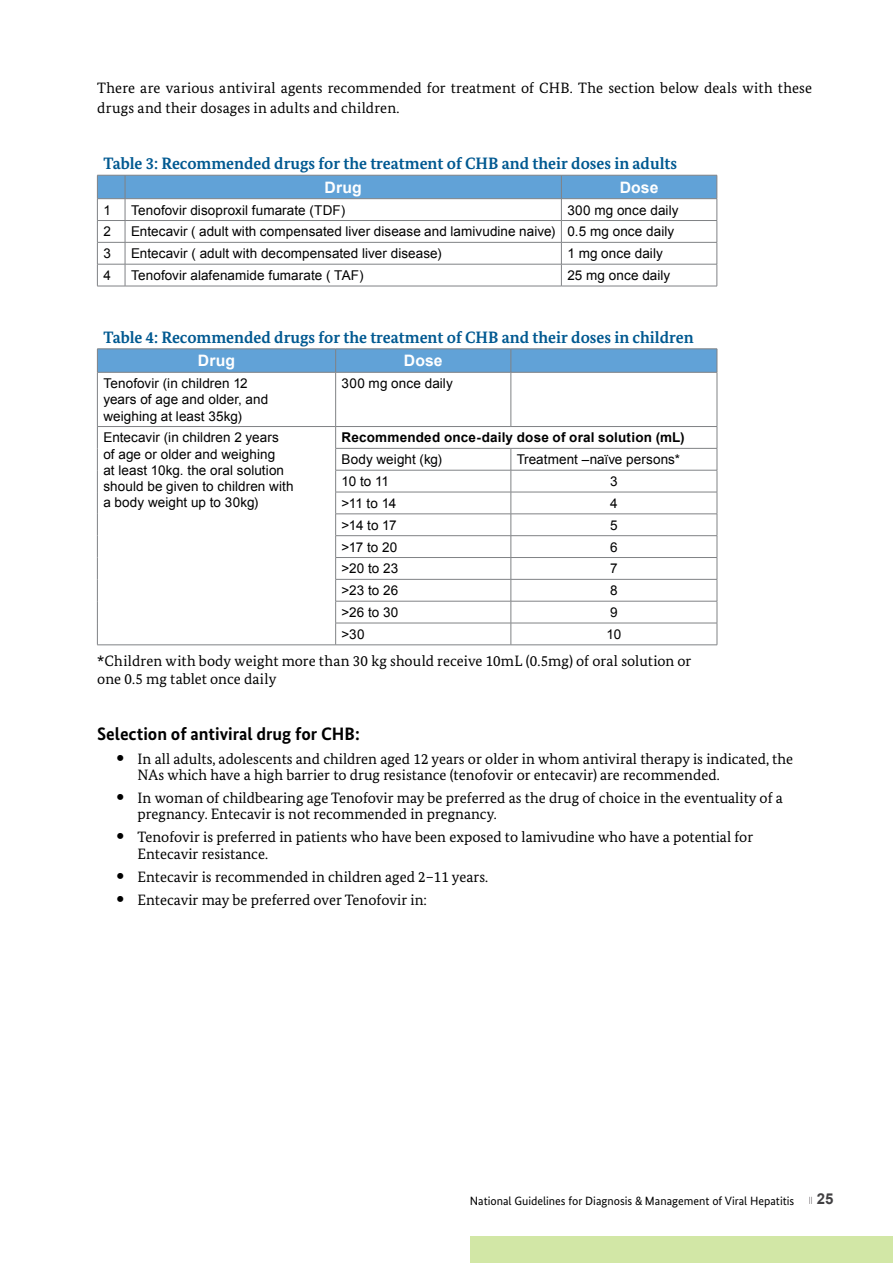
<style>
.page{position:relative;width:893px;height:1263px;background:#fff}
.page>*{position:absolute;margin:0;border:0;box-sizing:border-box;transform-origin:0 0}
.t1{font:700 18px "Bundes Sans";color:#000}
.t2{font:700 16.5px "Bundes Serif";color:#005991}
.t3{font:700 15.75px "Arial";letter-spacing:.005em;color:#fff}
.t4{font:15px/16.5px "Bundes Serif";color:#000}
.t5{font:700 15px "Arial";color:#414042}
.t6{font:13.5px/16.2px "Arial";letter-spacing:.005em;color:#000}
.t7{font:700 13.5px "Arial";letter-spacing:.015em;color:#000}
.t8{font:12px "Bundes Sans";color:#000}
.s1{font-family:"Univers 65";font-weight:700;font-size:16.5px}
</style>
<div class="page">
<div style="left:471px;top:1236px;width:422px;height:27px;background:#d2e7a6"></div>
<svg style="left:809px;top:1197px;width:3px;height:7px"></svg>
<svg style="left:97px;top:175px;width:621px;height:112px"></svg>
<hr style="left:125px;top:286px;width:436px;height:1px;background:#808285">
<hr style="left:561px;top:286px;width:156px;height:1px;background:#808285">
<svg style="left:97px;top:349px;width:621px;height:23px;background:#61a1d4"></svg>
<hr style="left:97px;top:372px;width:239px;height:1px;background:#808285">
<hr style="left:97px;top:372px;width:1px;height:54px;background:#808285">
<hr style="left:336px;top:372px;width:175px;height:1px;background:#808285">
<hr style="left:335px;top:372px;width:1px;height:54px;background:#808285">
<hr style="left:511px;top:372px;width:206px;height:1px;background:#808285">
<hr style="left:511px;top:372px;width:1px;height:54px;background:#808285">
<hr style="left:717px;top:372px;width:1px;height:54px;background:#808285">
<hr style="left:97px;top:426px;width:239px;height:1px;background:#808285">
<hr style="left:336px;top:426px;width:175px;height:1px;background:#808285">
<hr style="left:511px;top:426px;width:206px;height:1px;background:#808285">
<hr style="left:335px;top:448px;width:176px;height:1px;background:#808285">
<hr style="left:511px;top:448px;width:206px;height:1px;background:#808285">
<hr style="left:335px;top:470px;width:176px;height:1px;background:#808285">
<hr style="left:511px;top:470px;width:206px;height:1px;background:#808285">
<hr style="left:335px;top:492px;width:176px;height:1px;background:#808285">
<hr style="left:511px;top:492px;width:206px;height:1px;background:#808285">
<hr style="left:335px;top:514px;width:176px;height:1px;background:#808285">
<hr style="left:511px;top:514px;width:206px;height:1px;background:#808285">
<hr style="left:335px;top:535px;width:176px;height:1px;background:#808285">
<hr style="left:511px;top:535px;width:206px;height:1px;background:#808285">
<hr style="left:335px;top:557px;width:176px;height:1px;background:#808285">
<hr style="left:511px;top:557px;width:206px;height:1px;background:#808285">
<hr style="left:335px;top:579px;width:176px;height:1px;background:#808285">
<hr style="left:511px;top:579px;width:206px;height:1px;background:#808285">
<hr style="left:335px;top:601px;width:176px;height:1px;background:#808285">
<hr style="left:511px;top:601px;width:206px;height:1px;background:#808285">
<svg style="left:97px;top:427px;width:1px;height:218px"></svg>
<hr style="left:335px;top:623px;width:176px;height:1px;background:#808285">
<svg style="left:335px;top:427px;width:1px;height:218px"></svg>
<hr style="left:511px;top:623px;width:206px;height:1px;background:#808285">
<svg style="left:511px;top:448px;width:1px;height:197px"></svg>
<svg style="left:717px;top:427px;width:1px;height:218px"></svg>
<hr style="left:97px;top:645px;width:239px;height:1px;background:#808285">
<hr style="left:336px;top:645px;width:175px;height:1px;background:#808285">
<hr style="left:511px;top:645px;width:206px;height:1px;background:#808285">
<p class="t4" style="left:97px;top:77px;width:716px;line-height:20px">There are various antiviral agents recommended for treatment of CHB. The section below deals with these drugs and their dosages in adults and children.</p>
<p class="t2" style="left:103px;top:153px;width:575px">Table 3: Recommended drugs for the treatment of CHB and their doses in adults</p>
<p class="t3" style="left:325px;top:177px;width:39px">Drug</p>
<p class="t3" style="left:620px;top:177px;width:40px">Dose</p>
<p class="t6" style="left:103px;top:202px;width:9px">1</p>
<p class="t6" style="left:131px;top:202px;width:216px">Tenofovir disoproxil fumarate (TDF)</p>
<p class="t6" style="left:567px;top:202px;width:113px">300 mg once daily</p>
<p class="t6" style="left:103px;top:223px;width:9px">2</p>
<p class="t6" style="left:131px;top:223px;width:545px">Entecavir ( adult with compensated liver disease and lamivudine naive) 0.5 mg once daily</p>
<p class="t6" style="left:103px;top:245px;width:9px">3</p>
<p class="t6" style="left:131px;top:245px;width:312px">Entecavir ( adult with decompensated liver disease)</p>
<p class="t6" style="left:567px;top:245px;width:97px">1 mg once daily</p>
<p class="t6" style="left:103px;top:267px;width:9px">4</p>
<p class="t6" style="left:131px;top:267px;width:234px">Tenofovir alafenamide fumarate ( TAF)</p>
<p class="t6" style="left:567px;top:267px;width:104px">25 mg once daily</p>
<p class="t2" style="left:103px;top:327px;width:592px">Table 4: Recommended drugs for the treatment of CHB and their doses in children</p>
<p class="t3" style="left:198px;top:350px;width:39px">Drug</p>
<p class="t3" style="left:404px;top:350px;width:40px">Dose</p>
<p class="t6" style="left:103px;top:375px;width:166px">Tenofovir (in children 12 years of age and older, and weighing at least 35kg)</p>
<p class="t6" style="left:342px;top:375px;width:113px">300 mg once daily</p>
<p class="t6" style="left:103px;top:429px;width:192px">Entecavir (in children 2 years of age or older and weighing<br>at least 10kg. the oral solution should be given to children with a body weight up to 30kg)</p>
<p class="t7" style="left:342px;top:429px;width:345px">Recommended once-daily dose of oral solution (mL)</p>
<p class="t6" style="left:342px;top:451px;width:102px">Body weight (kg)</p>
<p class="t6" style="left:517px;top:451px;width:165px">Treatment –naïve persons*</p>
<p class="t6" style="left:342px;top:473px;width:49px">10 to 11</p>
<p class="t6" style="left:610px;top:473px;width:9px">3</p>
<p class="t6" style="left:342px;top:495px;width:56px">&gt;11 to 14</p>
<p class="t6" style="left:610px;top:495px;width:9px">4</p>
<p class="t6" style="left:342px;top:517px;width:56px">&gt;14 to 17</p>
<p class="t6" style="left:610px;top:517px;width:9px">5</p>
<p class="t6" style="left:342px;top:539px;width:57px">&gt;17 to 20</p>
<p class="t6" style="left:610px;top:539px;width:9px">6</p>
<p class="t6" style="left:342px;top:560px;width:58px">&gt;20 to 23</p>
<p class="t6" style="left:610px;top:560px;width:9px">7</p>
<p class="t6" style="left:342px;top:582px;width:58px">&gt;23 to 26</p>
<p class="t6" style="left:610px;top:582px;width:9px">8</p>
<p class="t6" style="left:342px;top:604px;width:58px">&gt;26 to 30</p>
<p class="t6" style="left:610px;top:604px;width:9px">9</p>
<p class="t6" style="left:342px;top:626px;width:24px">&gt;30</p>
<p class="t6" style="left:607px;top:626px;width:16px">10</p>
<p class="t4" style="left:97px;top:652px;width:595px;line-height:18px">*Children with body weight more than 30 kg should receive 10mL (0.5mg) of oral solution or one 0.5 mg tablet once daily</p>
<p class="t1" style="left:97px;top:723px;width:264px">Selection of antiviral drug for CHB:</p>
<p class="t4" style="left:138px;top:750px;width:657px;text-indent:-20px"><span class="s1">•</span> In all adults, adolescents and children aged 12 years or older in whom antiviral therapy is indicated, the<br>NAs which have a high barrier to drug resistance (tenofovir or entecavir) are recommended.</p>
<p class="t4" style="left:138px;top:789px;width:647px;text-indent:-20px"><span class="s1">•</span> In woman of childbearing age Tenofovir may be preferred as the drug of choice in the eventuality of a pregnancy. Entecavir is not recommended in pregnancy.</p>
<p class="t4" style="left:138px;top:829px;width:617px;text-indent:-20px"><span class="s1">•</span> Tenofovir is preferred in patients who have been exposed to lamivudine who have a potential for<br>Entecavir resistance.</p>
<p class="t4" style="left:117px;top:868px;width:372px"><span class="s1">•</span> Entecavir is recommended in children aged 2–11 years.</p>
<p class="t4" style="left:117px;top:891px;width:311px"><span class="s1">•</span> Entecavir may be preferred over Tenofovir in:</p>
<p class="t8" style="left:470px;top:1194px;width:326px">National Guidelines for Diagnosis &amp; Management of Viral Hepatitis</p>
<p class="t5" style="left:817px;top:1189px;width:18px">25</p>
</div>
